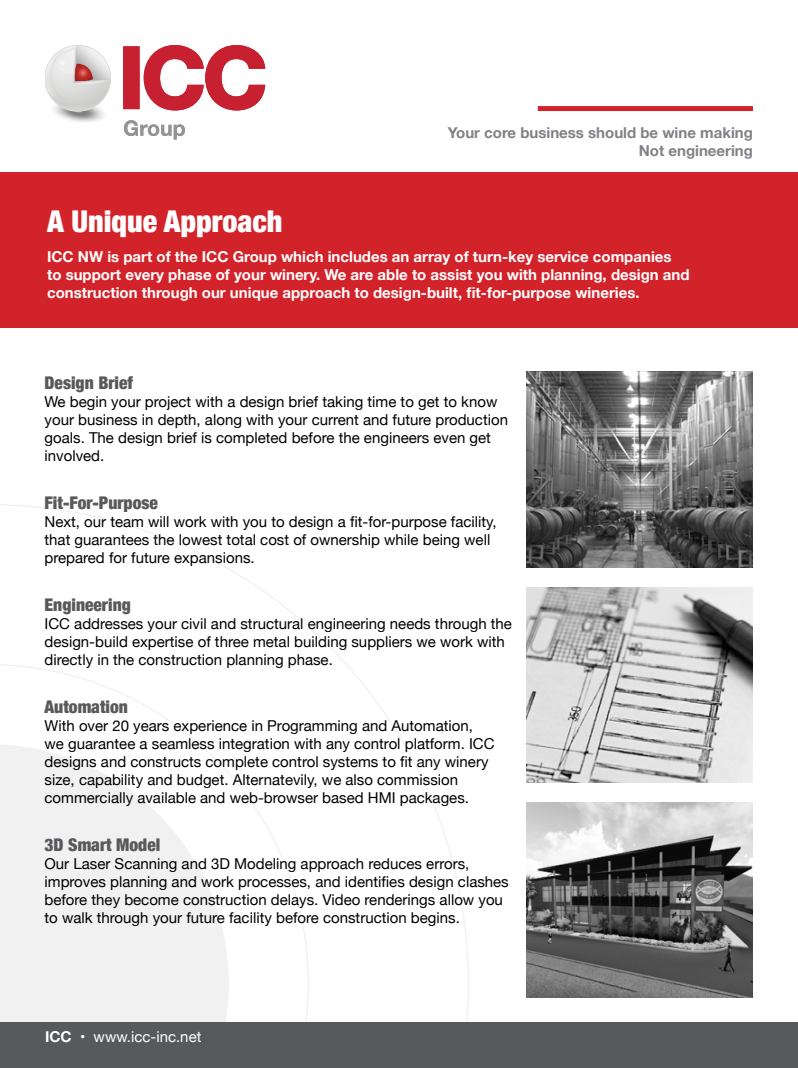
<style>
.page{position:relative;width:798px;height:1068px;background:#fff}
.page>*{position:absolute;margin:0;border:0;box-sizing:border-box;transform-origin:0 0}
.t1{font:900 condensed 30px "Helvetica Neue";color:#fff}
.t2{font:900 condensed 17.5px "Helvetica Neue";color:#58595b}
.t3{font:15px/18px "Helvetica Neue";color:#000}
.t4{font:700 15px/18px "Helvetica Neue";color:#fff}
.t5{font:700 15px/18px "Helvetica Neue";color:#808285;text-align:right}
.t6{font:15px "Helvetica Neue";color:#fff}
.s1{font-weight:700}
</style>
<div class="page">
<svg style="left:0;top:504px;width:469px;height:518px"></svg>
<svg style="left:123px;top:45px;width:142px;height:65px"></svg>
<svg style="left:45px;top:45px;width:66px;height:77px"></svg>
<svg style="left:124px;top:120px;width:61px;height:19px"></svg>
<div style="left:0;top:172px;width:798px;height:156px;background:#d2232a"></div>
<div style="left:0;top:1022px;width:798px;height:46px;background:#58595b"></div>
<div style="left:538px;top:106px;width:214px;height:5px;background:#d2232a"></div>
<img style="left:527px;top:372px;width:225px;height:195px">
<img style="left:527px;top:587px;width:225px;height:195px">
<img style="left:527px;top:802px;width:225px;height:195px">
<p class="t5" style="left:448px;top:124px;width:306px">Your core business should be wine making<br>Not engineering</p>
<h1 class="t1" style="left:47px;top:196px;width:237px">A Unique Approach</h1>
<p class="t4" style="left:47px;top:248px;width:644px">ICC NW is part of the ICC Group which includes an array of turn-key service companies to support every phase of your winery. We are able to assist you with planning, design and construction through our unique approach to design-built, fit-for-purpose wineries.</p>
<p class="t2" style="left:45px;top:368px;width:90px">Design Brief</p>
<p class="t3" style="left:45px;top:393px;width:465px">We begin your project with a design brief taking time to get to know your business in depth, along with your current and future production goals. The design brief is completed before the engineers even get involved.</p>
<p class="t2" style="left:45px;top:488px;width:115px">Fit-For-Purpose</p>
<p class="t3" style="left:45px;top:513px;width:453px">Next, our team will work with you to design a fit-for-purpose facility, that guarantees the lowest total cost of ownership while being well prepared for future expansions.</p>
<p class="t2" style="left:45px;top:590px;width:88px">Engineering</p>
<p class="t3" style="left:45px;top:615px;width:469px">ICC addresses your civil and structural engineering needs through the design-build expertise of three metal building suppliers we work with directly in the construction planning phase.</p>
<p class="t2" style="left:45px;top:692px;width:85px">Automation</p>
<p class="t3" style="left:45px;top:717px;width:451px">With over 20 years experience in Programming and Automation, we guarantee a seamless integration with any control platform. ICC designs and constructs complete control systems to fit any winery size, capability and budget. Alternatevily, we also commission commercially available and web-browser based HMI packages.</p>
<p class="t2" style="left:45px;top:830px;width:117px">3D Smart Model</p>
<p class="t3" style="left:45px;top:855px;width:465px">Our Laser Scanning and 3D Modeling approach reduces errors, improves planning and work processes, and identifies design clashes before they become construction delays. Video renderings allow you to walk through your future facility before construction begins.</p>
<p class="t6" style="left:45px;top:1025px;width:158px"><span class="s1">ICC</span> • www.icc-inc.net</p>
</div>
